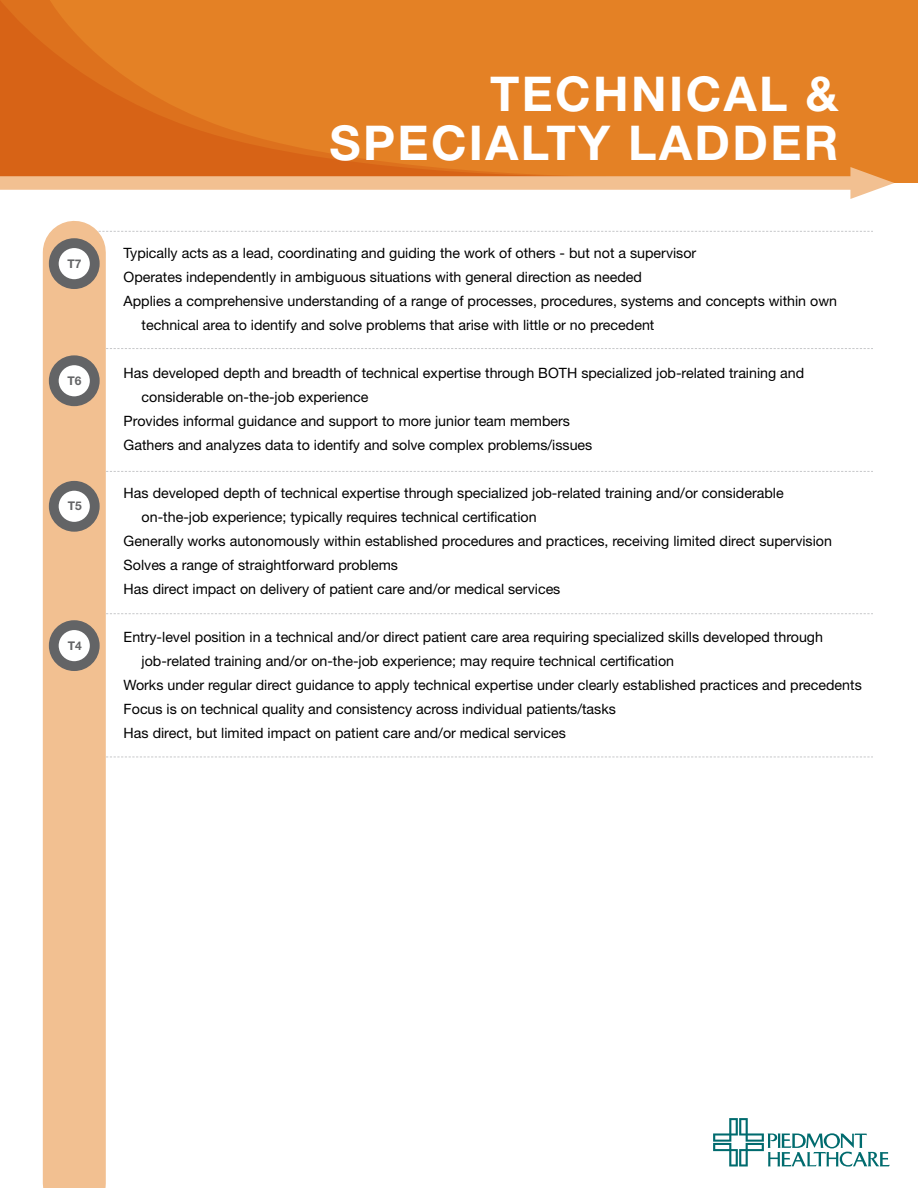
<style>
.page{position:relative;width:918px;height:1188px;background:#fff}
.page>*{position:absolute;margin:0;border:0;box-sizing:border-box;transform-origin:0 0}
.t1{font:700 48px/49.5px "Helvetica Neue";letter-spacing:.05em;color:#fff;text-align:right}
.t2{font:14.25px "Helvetica Neue";color:#000}
.t3{font:700 12px "Helvetica Neue";color:#636466}
</style>
<div class="page">
<svg style="left:106px;top:757px;width:767px;height:1px"></svg>
<svg style="left:54px;top:231px;width:819px;height:1px"></svg>
<svg style="left:106px;top:471px;width:767px;height:1px"></svg>
<svg style="left:106px;top:348px;width:767px;height:1px"></svg>
<svg style="left:106px;top:613px;width:767px;height:1px"></svg>
<div style="left:0;top:0;width:918px;height:183px;background:#e48125"></div>
<svg style="left:0;top:0;width:558px;height:176px"></svg>
<div style="left:43px;top:252px;width:63px;height:932px;background:#f2c091"></div>
<div style="left:0;top:176px;width:869px;height:14px;background:#f2c091"></div>
<svg style="left:850px;top:167px;width:44px;height:32px"></svg>
<svg style="left:54px;top:243px;width:41px;height:41px"></svg>
<div style="left:49px;top:238px;width:51px;height:51px;border:10px solid #636466;border-radius:50%"></div>
<svg style="left:54px;top:486px;width:41px;height:41px"></svg>
<div style="left:49px;top:481px;width:51px;height:51px;border:10px solid #636466;border-radius:50%"></div>
<svg style="left:54px;top:625px;width:41px;height:41px"></svg>
<div style="left:49px;top:620px;width:51px;height:51px;border:10px solid #636466;border-radius:50%"></div>
<svg style="left:54px;top:360px;width:41px;height:41px"></svg>
<div style="left:49px;top:355px;width:51px;height:51px;border:10px solid #636466;border-radius:50%"></div>
<svg style="left:713px;top:1118px;width:177px;height:49px"></svg>
<p class="t3" style="left:68px;top:256px;width:16px">T7</p>
<p class="t3" style="left:68px;top:373px;width:16px">T6</p>
<p class="t3" style="left:68px;top:498px;width:16px">T5</p>
<p class="t3" style="left:68px;top:638px;width:16px">T4</p>
<h1 class="t1" style="left:330px;top:68px;width:510px">TECHNICAL &amp;<br>SPECIALTY LADDER</h1>
<p class="t2" style="left:124px;top:245px;width:574px">Typically acts as a lead, coordinating and guiding the work of others - but not a supervisor</p>
<p class="t2" style="left:124px;top:269px;width:520px">Operates independently in ambiguous situations with general direction as needed</p>
<p class="t2" style="left:124px;top:293px;width:715px">Applies a comprehensive understanding of a range of processes, procedures, systems and concepts within own</p>
<p class="t2" style="left:142px;top:317px;width:514px">technical area to identify and solve problems that arise with little or no precedent</p>
<p class="t2" style="left:124px;top:365px;width:682px">Has developed depth and breadth of technical expertise through BOTH specialized job-related training and</p>
<p class="t2" style="left:142px;top:389px;width:228px">considerable on-the-job experience</p>
<p class="t2" style="left:124px;top:413px;width:448px">Provides informal guidance and support to more junior team members</p>
<p class="t2" style="left:124px;top:437px;width:470px">Gathers and analyzes data to identify and solve complex problems/issues</p>
<p class="t2" style="left:124px;top:485px;width:662px">Has developed depth of technical expertise through specialized job-related training and/or considerable</p>
<p class="t2" style="left:142px;top:509px;width:397px">on-the-job experience; typically requires technical certification</p>
<p class="t2" style="left:124px;top:533px;width:710px">Generally works autonomously within established procedures and practices, receiving limited direct supervision</p>
<p class="t2" style="left:124px;top:557px;width:276px">Solves a range of straightforward problems</p>
<p class="t2" style="left:124px;top:581px;width:438px">Has direct impact on delivery of patient care and/or medical services</p>
<p class="t2" style="left:124px;top:629px;width:701px">Entry-level position in a technical and/or direct patient care area requiring specialized skills developed through</p>
<p class="t2" style="left:142px;top:653px;width:534px">job-related training and/or on-the-job experience; may require technical certification</p>
<p class="t2" style="left:124px;top:677px;width:740px">Works under regular direct guidance to apply technical expertise under clearly established practices and precedents</p>
<p class="t2" style="left:124px;top:701px;width:494px">Focus is on technical quality and consistency across individual patients/tasks</p>
<p class="t2" style="left:124px;top:725px;width:444px">Has direct, but limited impact on patient care and/or medical services</p>
</div>
